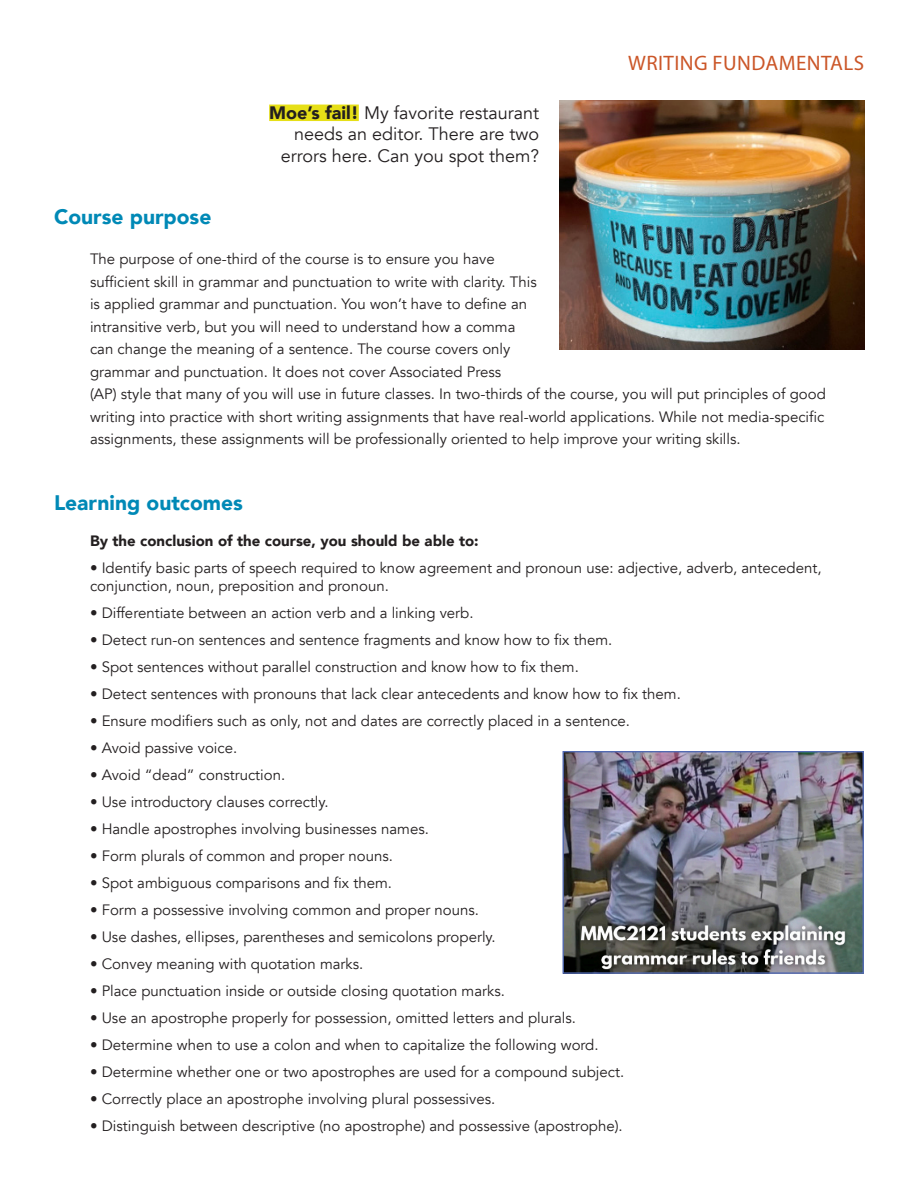
<style>
.page{position:relative;width:918px;height:1188px;background:#fff}
.page>*{position:absolute;margin:0;border:0;box-sizing:border-box;transform-origin:0 0}
.t1{font:900 21px "Avenir";color:#0089b6}
.t2{font:21px "Myriad Pro";letter-spacing:.02em;color:#cb5628}
.t3{font:18px/21.6px "Avenir";color:#231f20;text-align:right}
.t4{font:15px/22.5px "Avenir";color:#231f20}
.t5{font:900 15px "Avenir";color:#231f20}
.s1{font-weight:900}
</style>
<div class="page">
<img style="left:560px;top:101px;width:305px;height:248px">
<div style="left:269px;top:105px;width:90px;height:16px;background:#e6df17"></div>
<img style="left:564px;top:753px;width:298px;height:219px">
<div style="left:562px;top:751px;width:302px;height:223px;border:1px solid #526ab2"></div>
<p class="t3" style="left:269px;top:102px;width:271px"><span class="s1">Moe’s fail!</span> My favorite restaurant needs an editor. There are two errors here. Can you spot them?</p>
<p class="t2" style="left:628px;top:50px;width:238px">WRITING FUNDAMENTALS</p>
<p class="t1" style="left:54px;top:198px;width:159px">Course purpose</p>
<p class="t4" style="left:90px;top:248px;width:737px">The purpose of one-third of the course is to ensure you have<br>sufficient skill in grammar and punctuation to write with clarity. This<br>is applied grammar and punctuation. You won’t have to define an<br>intransitive verb, but you will need to understand how a comma<br>can change the meaning of a sentence. The course covers only<br>grammar and punctuation. It does not cover Associated Press<br>(AP) style that many of you will use in future classes. In two-thirds of the course, you will put principles of good writing into practice with short writing assignments that have real-world applications. While not media-specific assignments, these assignments will be professionally oriented to help improve your writing skills.</p>
<p class="t1" style="left:54px;top:484px;width:190px">Learning outcomes</p>
<p class="t5" style="left:90px;top:528px;width:390px">By the conclusion of the course, you should be able to:</p>
<p class="t4" style="left:90px;top:559px;width:733px;line-height:18px">• Identify basic parts of speech required to know agreement and pronoun use: adjective, adverb, antecedent, conjunction, noun, preposition and pronoun.</p>
<p class="t4" style="left:90px;top:602px;width:385px">• Differentiate between an action verb and a linking verb.</p>
<p class="t4" style="left:90px;top:629px;width:524px">• Detect run-on sentences and sentence fragments and know how to fix them.</p>
<p class="t4" style="left:90px;top:656px;width:490px">• Spot sentences without parallel construction and know how to fix them.</p>
<p class="t4" style="left:90px;top:683px;width:592px">• Detect sentences with pronouns that lack clear antecedents and know how to fix them.</p>
<p class="t4" style="left:90px;top:710px;width:542px">• Ensure modifiers such as only, not and dates are correctly placed in a sentence.</p>
<p class="t4" style="left:90px;top:737px;width:149px">• Avoid passive voice.</p>
<p class="t4" style="left:90px;top:764px;width:197px">• Avoid “dead” construction.</p>
<p class="t4" style="left:90px;top:791px;width:240px">• Use introductory clauses correctly.</p>
<p class="t4" style="left:90px;top:818px;width:340px">• Handle apostrophes involving businesses names.</p>
<p class="t4" style="left:90px;top:845px;width:305px">• Form plurals of common and proper nouns.</p>
<p class="t4" style="left:90px;top:872px;width:303px">• Spot ambiguous comparisons and fix them.</p>
<p class="t4" style="left:90px;top:899px;width:390px">• Form a possessive involving common and proper nouns.</p>
<p class="t4" style="left:90px;top:926px;width:407px">• Use dashes, ellipses, parentheses and semicolons properly.</p>
<p class="t4" style="left:90px;top:953px;width:275px">• Convey meaning with quotation marks.</p>
<p class="t4" style="left:90px;top:980px;width:416px">• Place punctuation inside or outside closing quotation marks.</p>
<p class="t4" style="left:90px;top:1007px;width:488px">• Use an apostrophe properly for possession, omitted letters and plurals.</p>
<p class="t4" style="left:90px;top:1034px;width:510px">• Determine when to use a colon and when to capitalize the following word.</p>
<p class="t4" style="left:90px;top:1061px;width:536px">• Determine whether one or two apostrophes are used for a compound subject.</p>
<p class="t4" style="left:90px;top:1088px;width:407px">• Correctly place an apostrophe involving plural possessives.</p>
<p class="t4" style="left:90px;top:1115px;width:534px">• Distinguish between descriptive (no apostrophe) and possessive (apostrophe).</p>
</div>
